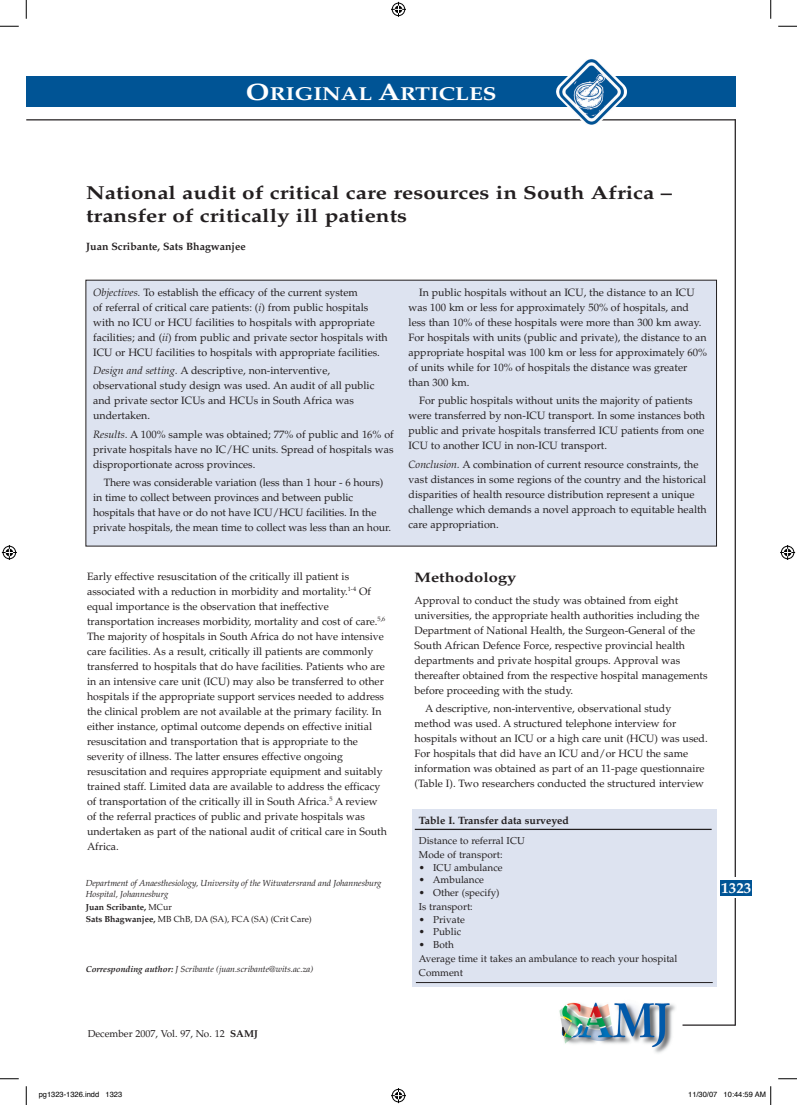
<style>
.page{position:relative;width:797px;height:1105px;background:#fff}
.page>*{position:absolute;margin:0;border:0;box-sizing:border-box;transform-origin:0 0}
.t1{font:700 18.75px/22.5px "Palatino";color:#231f20;scale:1.2 1}
.t2{font:700 18.75px "Palatino";color:#fff;scale:1.2 1}
.t3{font:700 15px "Palatino";color:#fff}
.t4{font:700 13.75px "Palatino";color:#231f20;scale:1.2 1}
.t5{font:10.62px/15px "Palatino";color:#231f20}
.t6{font:700 10.62px "Palatino";color:#231f20}
.t7{font:10px/14.2px "Palatino";color:#231f20}
.t8{font:italic 8.75px/11.2px "Palatino";color:#231f20}
.t9{font:8.75px/11.2px "Palatino";color:#231f20}
.t10{font:7.5px "Helvetica";color:#000}
.s1{font-size:23.75px}
.s2{font-style:italic}
.s3{font-weight:700}
</style>
<div class="page">
<hr style="left:734px;top:119px;width:2px;height:906px;background:#231f20">
<div style="left:723px;top:877px;width:23px;height:21px;background:#fff"></div>
<hr style="left:682px;top:1024px;width:53px;height:2px;background:#231f20">
<div style="left:26px;top:77px;width:709px;height:30px;background:#005495"></div>
<hr style="left:26px;top:119px;width:709px;height:1px;background:#231f20">
<img style="left:555px;top:59px;width:72px;height:66px">
<img style="left:559px;top:1002px;width:117px;height:51px">
<div style="left:719px;top:880px;width:32px;height:16px;background:#005495"></div>
<div style="left:86px;top:280px;width:630px;height:266px;background:#dde3f0"></div>
<div style="left:412px;top:809px;width:304px;height:178px;background:#dde3f0"></div>
<hr style="left:415px;top:829px;width:296px;height:1px;background:#231f20">
<hr style="left:416px;top:982px;width:296px;height:1px;background:#231f20">
<svg style="left:0;top:25px;width:19px;height:2px"></svg>
<svg style="left:778px;top:25px;width:19px;height:2px"></svg>
<svg style="left:0;top:1078px;width:19px;height:1px"></svg>
<svg style="left:778px;top:1078px;width:19px;height:1px"></svg>
<svg style="left:25px;top:0;width:2px;height:19px"></svg>
<svg style="left:25px;top:1086px;width:2px;height:19px"></svg>
<svg style="left:770px;top:0;width:1px;height:19px"></svg>
<svg style="left:391px;top:2px;width:15px;height:15px"></svg>
<svg style="left:391px;top:1088px;width:15px;height:15px"></svg>
<svg style="left:2px;top:545px;width:15px;height:15px"></svg>
<svg style="left:780px;top:545px;width:15px;height:15px"></svg>
<svg style="left:770px;top:1086px;width:1px;height:19px"></svg>
<h1 class="t2" style="left:246px;top:83px;width:210px"><span class="s1">O</span>RIGINAL <span class="s1">A</span>RTICLES</h1>
<h1 class="t1" style="left:86px;top:182px;width:489px">National audit of critical care resources in South Africa – transfer of critically ill patients</h1>
<p class="t6" style="left:86px;top:240px;width:161px">Juan Scribante, Sats Bhagwanjee</p>
<p class="t5" style="left:93px;top:285px;width:296px"><span class="s2">Objectives.</span> To establish the efficacy of the current system<br>of referral of critical care patients: (<span class="s2">i</span>) from public hospitals with no ICU or HCU facilities to hospitals with appropriate facilities; and (<span class="s2">ii</span>) from public and private sector hospitals with ICU or HCU facilities to hospitals with appropriate facilities.</p>
<p class="t5" style="left:93px;top:363px;width:283px"><span class="s2">Design and setting.</span> A descriptive, non-interventive, observational study design was used. An audit of all public and private sector ICUs and HCUs in South Africa was undertaken.</p>
<p class="t5" style="left:93px;top:427px;width:302px;text-align:justify"><span class="s2">Results.</span> A 100% sample was obtained; 77% of public and 16% of private hospitals have no IC/HC units. Spread of hospitals was disproportionate across provinces.</p>
<p class="t5" style="left:93px;top:475px;width:299px;text-indent:11px">There was considerable variation (less than 1 hour - 6 hours) in time to collect between provinces and between public hospitals that have or do not have ICU/HCU facilities. In the private hospitals, the mean time to collect was less than an hour.</p>
<p class="t5" style="left:408px;top:285px;width:300px;text-indent:11px">In public hospitals without an ICU, the distance to an ICU was 100 km or less for approximately 50% of hospitals, and less than 10% of these hospitals were more than 300 km away.<br>For hospitals with units (public and private), the distance to an appropriate hospital was 100 km or less for approximately 60% of units while for 10% of hospitals the distance was greater than 300 km.</p>
<p class="t5" style="left:408px;top:393px;width:298px;text-indent:11px">For public hospitals without units the majority of patients were transferred by non-ICU transport. In some instances both public and private hospitals transferred ICU patients from one ICU to another ICU in non-ICU transport.</p>
<p class="t5" style="left:408px;top:457px;width:300px"><span class="s2">Conclusion.</span> A combination of current resource constraints, the vast distances in some regions of the country and the historical disparities of health resource distribution represent a unique challenge which demands a novel approach to equitable health care appropriation.</p>
<p class="t5" style="left:87px;top:569px;width:301px">Early effective resuscitation of the critically ill patient is associated with a reduction in morbidity and mortality.<sup>1-4</sup> Of equal importance is the observation that ineffective transportation increases morbidity, mortality and cost of care.<sup>5,6<br></sup>The majority of hospitals in South Africa do not have intensive care facilities. As a result, critically ill patients are commonly transferred to hospitals that do have facilities. Patients who are in an intensive care unit (ICU) may also be transferred to other hospitals if the appropriate support services needed to address the clinical problem are not available at the primary facility. In either instance, optimal outcome depends on effective initial resuscitation and transportation that is appropriate to the severity of illness. The latter ensures effective ongoing resuscitation and requires appropriate equipment and suitably trained staff. Limited data are available to address the efficacy of transportation of the critically ill in South Africa.<sup>5</sup> A review of the referral practices of public and private hospitals was undertaken as part of the national audit of critical care in South Africa.</p>
<p class="t4" style="left:414px;top:569px;width:86px">Methodology</p>
<p class="t5" style="left:414px;top:593px;width:294px">Approval to conduct the study was obtained from eight universities, the appropriate health authorities including the Department of National Health, the Surgeon-General of the South African Defence Force, respective provincial health departments and private hospital groups. Approval was thereafter obtained from the respective hospital managements before proceeding with the study.</p>
<p class="t5" style="left:414px;top:701px;width:295px;text-indent:11px">A descriptive, non-interventive, observational study method was used. A structured telephone interview for hospitals without an ICU or a high care unit (HCU) was used.<br>For hospitals that did have an ICU and/or HCU the same information was obtained as part of an 11-page questionnaire (Table I). Two researchers conducted the structured interview</p>
<p class="t6" style="left:419px;top:815px;width:152px">Table I. Transfer data surveyed</p>
<p class="t7" style="left:419px;top:834px;width:107px">Distance to referral ICU<br>Mode of transport:</p>
<p class="t7" style="left:419px;top:860px;width:85px">• ICU ambulance</p>
<p class="t7" style="left:419px;top:873px;width:67px">• Ambulance</p>
<p class="t7" style="left:419px;top:885px;width:82px">• Other (specify)<br>Is transport:</p>
<p class="t7" style="left:419px;top:912px;width:47px">• Private</p>
<p class="t7" style="left:419px;top:925px;width:44px">• Public</p>
<p class="t7" style="left:419px;top:937px;width:260px">• Both<br>Average time it takes an ambulance to reach your hospital<br>Comment</p>
<p class="t8" style="left:86px;top:878px;width:297px">Department of Anaesthesiology, University of the Witwatersrand and Johannesburg<br>Hospital, Johannesburg</p>
<p class="t9" style="left:86px;top:902px;width:228px"><span class="s3">Juan Scribante,</span> MCur<br><span class="s3">Sats Bhagwanjee,</span> MB ChB, DA (SA), FCA (SA) (Crit Care)</p>
<p class="t8" style="left:86px;top:963px;width:229px"><span class="s3">Corresponding author:</span> J Scribante (juan.scribante@wits.ac.za)</p>
<h2 class="t3" style="left:721px;top:879px;width:31px">1323</h2>
<p class="t7" style="left:88px;top:1026px;width:172px">December 2007, Vol. 97, No. 12 <span class="s3">SAMJ</span></p>
<p class="t10" style="left:39px;top:1090px;width:85px">pg1323-1326.indd 1323</p>
<p class="t10" style="left:688px;top:1090px;width:79px">11/30/07 10:44:59 AM</p>
</div>
